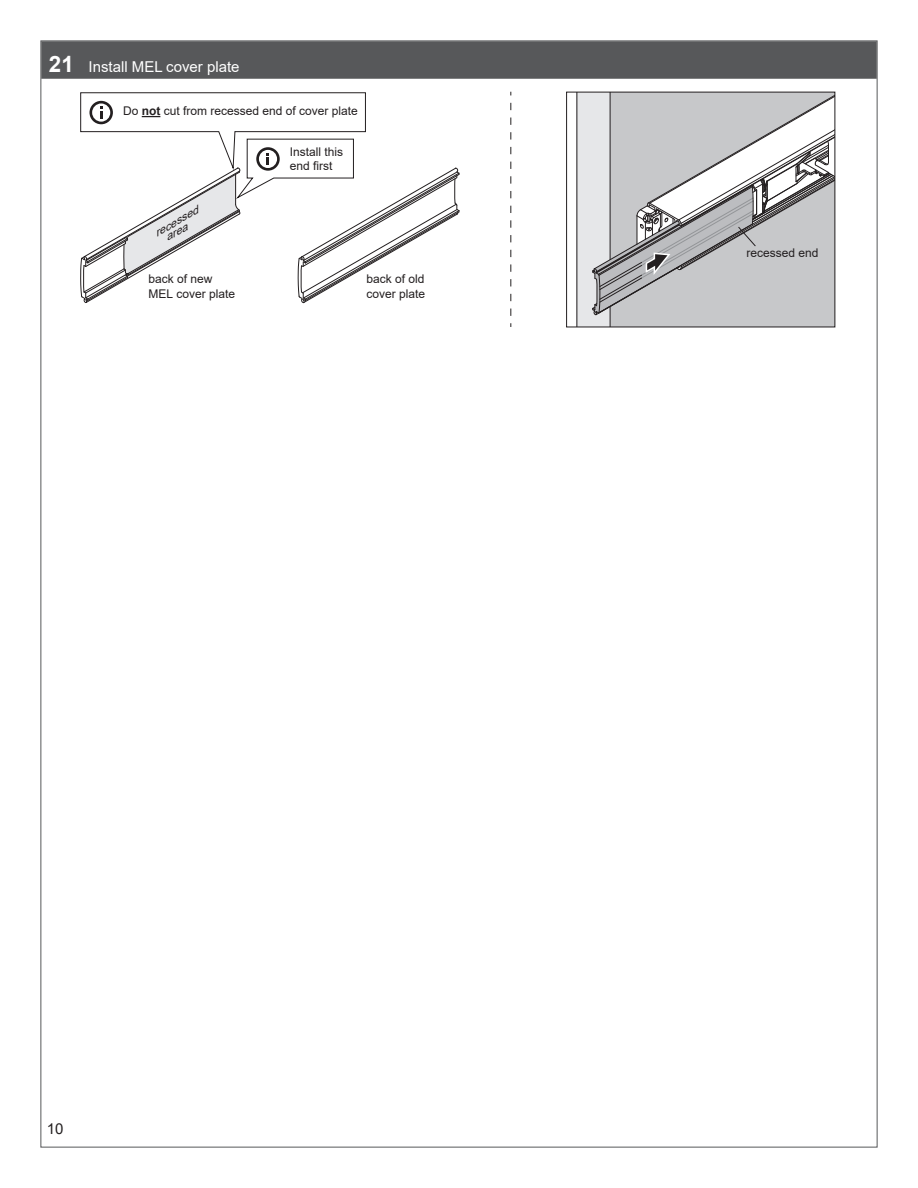
<style>
.page{position:relative;width:918px;height:1188px;background:#fff}
.page>*{position:absolute;margin:0;border:0;box-sizing:border-box;transform-origin:0 0}
.t1{font:15px "Arial";color:#fff}
.t2{font:15px "Arial";color:#231f20}
.t3{font:12px/14.4px "Arial";color:#231f20}
.t4{font:italic 10.35px/9.1px "Arial";color:#231f20;scale:1.15 1}
.s1{font-weight:700;font-size:22.5px}
.s2{font-weight:700}
</style>
<div class="page">
<div style="left:41px;top:41px;width:836px;height:38px;background:#57585a"></div>
<svg style="left:577px;top:92px;width:258px;height:235px;background:#c3c3c5"></svg>
<svg style="left:80px;top:92px;width:380px;height:211px"></svg>
<svg style="left:511px;top:92px;width:1px;height:224px"></svg>
<p class="t1" style="left:49px;top:56px;width:192px"><span class="s1">21</span> Install MEL cover plate</p>
<p class="t3" style="left:123px;top:104px;width:236px">Do <span class="s2">not</span> cut from recessed end of cover plate</p>
<p class="t4" style="left:159px;top:226px;width:38px;text-indent:-7px;rotate:-30deg">recessed area</p>
<p class="t3" style="left:290px;top:144px;width:55px">Install this end first</p>
<p class="t3" style="left:148px;top:272px;width:88px">back of new<br>MEL cover plate</p>
<p class="t3" style="left:366px;top:272px;width:60px">back of old cover plate</p>
<p class="t3" style="left:747px;top:246px;width:74px">recessed end</p>
<p class="t2" style="left:47px;top:1119px;width:18px">10</p>
</div>
